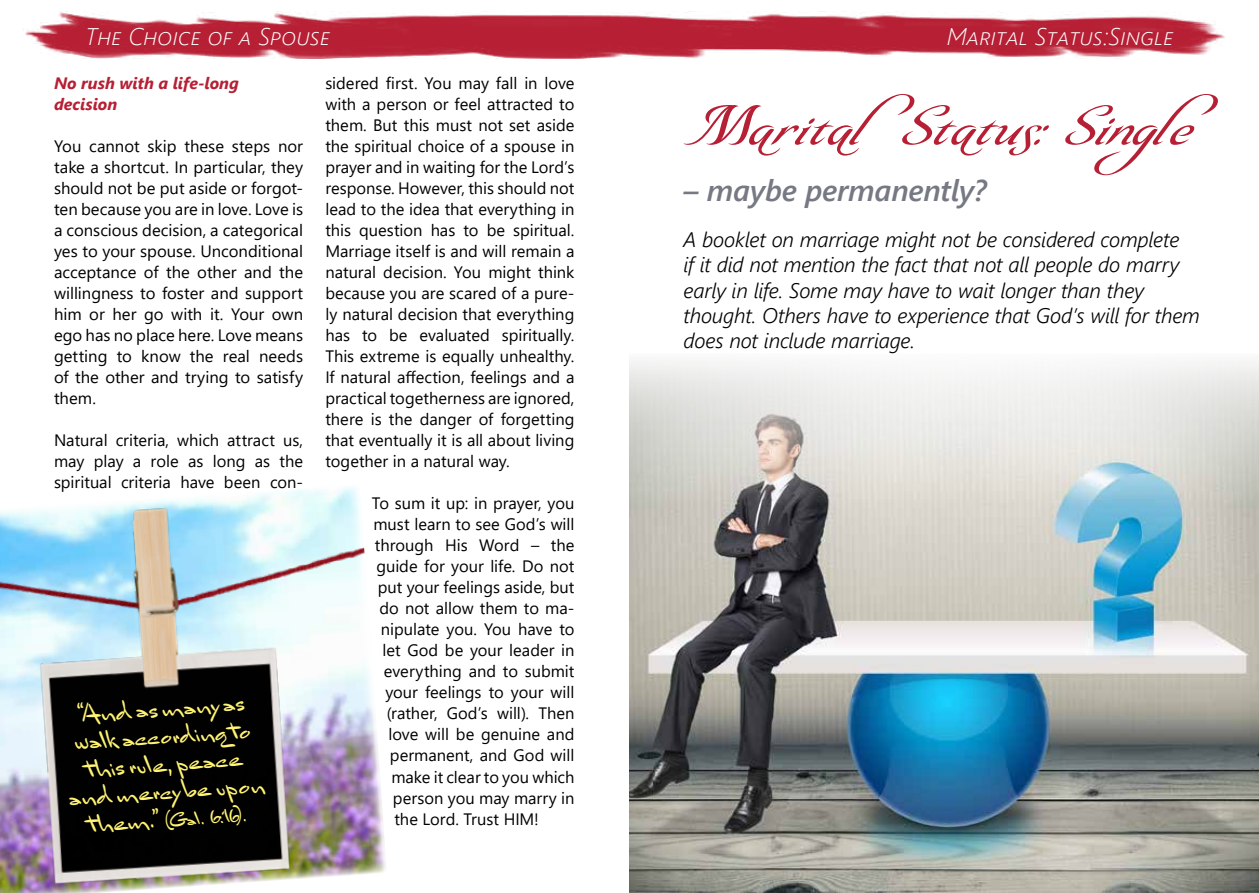
<style>
.page{position:relative;width:1259px;height:893px;background:#fff}
.page>*{position:absolute;margin:0;border:0;box-sizing:border-box;transform-origin:0 0}
.t1{font:78px "Olidia Pro";letter-spacing:-.005em;color:#b61f34}
.t2{font:italic 600 30px "Segoe UI";letter-spacing:-.01em;color:#767984}
.t3{font:italic 300 24px "Segoe UI";color:#fff}
.t4{font:23.25px/27.6px "Mr Sandsfort";color:#fff374;text-align:center}
.t5{font:italic 300 21px/25.2px "Segoe UI";letter-spacing:-.01em;color:#000}
.t6{font:17.4px "Mr Sandsfort";color:#fff374}
.t7{font:16.5px/21px "Segoe UI";color:#000;text-align:justify}
.t8{font:italic 700 16.5px/21px "Segoe UI";color:#b61f34}
.s1{font-size:23.25px}
</style>
<div class="page">
<img style="left:25px;top:12px;width:1200px;height:46px">
<img style="left:0;top:487px;width:386px;height:406px">
<img style="left:629px;top:360px;width:630px;height:533px">
<h3 class="t3" style="left:85px;top:14px;width:247px">The Choice of a Spouse</h3>
<h3 class="t3" style="left:947px;top:14px;width:229px">Marital Status:Single</h3>
<p class="t8" style="left:54px;top:70px;width:186px">No rush with a life-long decision</p>
<p class="t7" style="left:54px;top:134px;width:251px">You cannot skip these steps nor take a shortcut. In particular, they should not be put aside or forgot&shy;ten because you are in love. Love is a conscious decision, a categorical yes to your spouse. Unconditional acceptance of the other and the willingness to foster and support him or her go with it. Your own ego has no place here. Love means getting to know the real needs of the other and trying to satisfy them.</p>
<p class="t7" style="left:54px;top:428px;width:251px">Natural criteria, which attract us, may play a role as long as the spiritual criteria have been con-</p>
<p class="t7" style="left:325px;top:71px;width:251px">sidered first. You may fall in love with a person or feel attracted to them. But this must not set aside the spiritual choice of a spouse in prayer and in waiting for the Lord’s response. However, this should not lead to the idea that everything in this question has to be spiritual.<br>Marriage itself is and will remain a natural decision. You might think because you are scared of a pure&shy;ly natural decision that everything has to be evaluated spiritually.<br>This extreme is equally unhealthy.<br>If natural affection, feelings and a practical togetherness are ignored, there is the danger of forgetting that eventually it is all about living together in a natural way.</p>
<p class="t7" style="left:372px;top:492px;width:204px">To sum it up: in prayer, you</p>
<p class="t7" style="left:373px;top:513px;width:203px">must learn to see God’s will</p>
<p class="t7" style="left:375px;top:534px;width:201px">through His Word – the</p>
<p class="t7" style="left:376px;top:555px;width:200px">guide for your life. Do not</p>
<p class="t7" style="left:378px;top:576px;width:198px">put your feelings aside, but</p>
<p class="t7" style="left:379px;top:597px;width:196px">do not allow them to ma-</p>
<p class="t7" style="left:381px;top:618px;width:195px">nipulate you. You have to</p>
<p class="t7" style="left:382px;top:639px;width:194px">let God be your leader in</p>
<p class="t7" style="left:384px;top:660px;width:192px">everything and to submit</p>
<p class="t7" style="left:385px;top:681px;width:190px">your feelings to your will</p>
<p class="t7" style="left:387px;top:702px;width:189px">(rather, God’s will). Then</p>
<p class="t7" style="left:388px;top:723px;width:187px">love will be genuine and</p>
<p class="t7" style="left:390px;top:744px;width:186px">permanent, and God will</p>
<p class="t7" style="left:391px;top:765px;width:184px">make it clear to you which</p>
<p class="t7" style="left:393px;top:786px;width:183px">person you may marry in</p>
<p class="t7" style="left:394px;top:807px;width:146px">the Lord. Trust HIM!</p>
<h1 class="t1" style="left:683px;top:79px;width:536px">MaritalStatus: Single</h1>
<h2 class="t2" style="left:683px;top:162px;width:304px">– maybe permanently?</h2>
<p class="t5" style="left:683px;top:224px;width:518px">A booklet on marriage might not be considered complete<br>if it did not mention the fact that not all people do marry early in life. Some may have to wait longer than they thought. Others have to experience that God’s will for them does not include marriage.</p>
<h3 class="t4" style="left:63px;top:703px;width:197px;rotate:-4deg">“And as many as walk according to this rule, peace and mercy be upon</h3>
<p class="t6" style="left:89px;top:815px;width:160px;rotate:-4deg"><span class="s1">t hem.”</span> (Gal. 6:16).</p>
</div>
